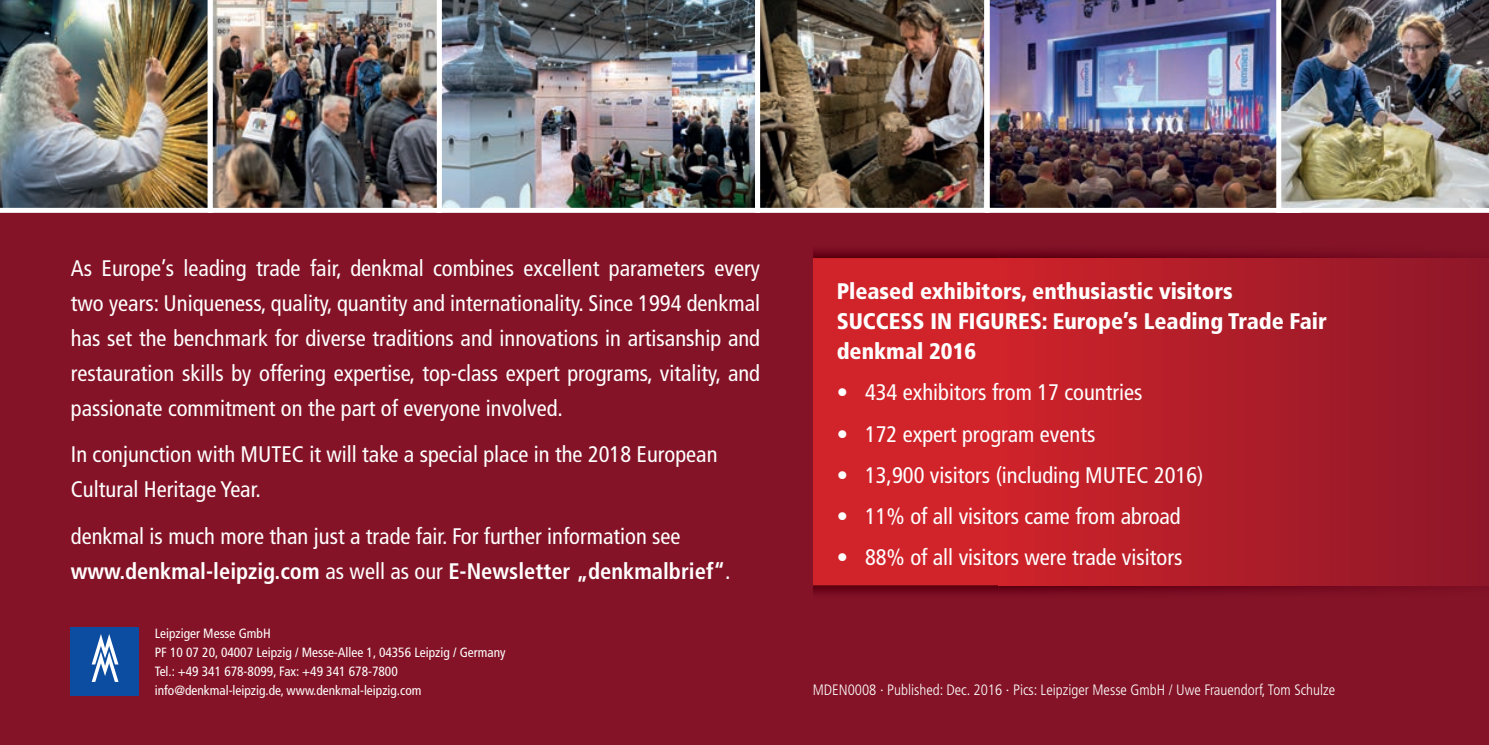
<style>
.page{position:relative;width:1489px;height:745px;background:#fff}
.page>*{position:absolute;margin:0;border:0;box-sizing:border-box;transform-origin:0 0}
.t1{font:condensed 22.5px/35px "Frutiger LT Std";color:#fff}
.t2{font:900 condensed 22.5px/30px "Frutiger LT Std";color:#fff}
.t3{font:300 condensed 15px "Frutiger LT Std";color:#fff}
.t4{font:condensed 13.5px/19px "Frutiger";color:#fff}
.s1{font-weight:700}
</style>
<div class="page">
<div style="left:0;top:0;width:1488px;height:744px;background:#841327"></div>
<div style="left:744px;top:258px;width:744px;height:327px;background:#d1232a"></div>
<svg style="left:998px;top:250px;width:480px;height:344px"></svg>
<div style="left:998px;top:258px;width:490px;height:327px;background:linear-gradient(to right,#cf232a,#8d1729)"></div>
<div style="left:71px;top:0;width:741px;height:744px;background:#841327"></div>
<div style="left:71px;top:627px;width:68px;height:67px;background:#0d4da1"></div>
<svg style="left:92px;top:634px;width:26px;height:47px"></svg>
<img style="left:989px;top:0;width:287px;height:213px">
<img style="left:0;top:0;width:208px;height:213px">
<img style="left:1276px;top:0;width:212px;height:213px">
<img style="left:442px;top:0;width:313px;height:213px">
<img style="left:208px;top:0;width:234px;height:213px">
<img style="left:755px;top:0;width:234px;height:213px">
<p class="t1" style="left:71px;top:250px;width:690px;text-align:justify">As Europe’s leading trade fair, denkmal combines excellent parameters every two years: Uniqueness, quality, quantity and internationality. Since 1994 denkmal has set the benchmark for diverse traditions and innovations in artisanship and restauration skills by offering expertise, top-class expert programs, vitality, and passionate commitment on the part of everyone involved.</p>
<p class="t1" style="left:71px;top:436px;width:648px">In conjunction with MUTEC it will take a special place in the 2018 European<br>Cultural Heritage Year.</p>
<p class="t1" style="left:71px;top:518px;width:661px">denkmal is much more than just a trade fair. For further information see <span class="s1">www.denkmal-leipzig.com</span> as well as our <span class="s1">E-Newsletter „denkmalbrief“</span>.</p>
<p class="t4" style="left:155px;top:623px;width:352px">Leipziger Messe GmbH<br>PF 10 07 20, 04007 Leipzig / Messe-Allee 1, 04356 Leipzig / Germany Tel.: +49 341 678-8099, Fax: +49 341 678-7800 info@denkmal-leipzig.de, www.denkmal-leipzig.com</p>
<p class="t2" style="left:836px;top:276px;width:492px">Pleased exhibitors, enthusiastic visitors<br>SUCCESS IN FIGURES: Europe’s Leading Trade Fair denkmal 2016</p>
<p class="t1" style="left:836px;top:375px;width:307px">• 434 exhibitors from 17 countries</p>
<p class="t1" style="left:836px;top:416px;width:260px">• 172 expert program events</p>
<p class="t1" style="left:836px;top:457px;width:368px">• 13,900 visitors (including MUTEC 2016)</p>
<p class="t1" style="left:836px;top:498px;width:345px">• 11% of all visitors came from abroad</p>
<p class="t1" style="left:836px;top:540px;width:347px">• 88% of all visitors were trade visitors</p>
<p class="t3" style="left:812px;top:681px;width:524px">MDEN0008 · Published: Dec. 2016 · Pics: Leipziger Messe GmbH / Uwe Frauendorf, Tom Schulze</p>
</div>
